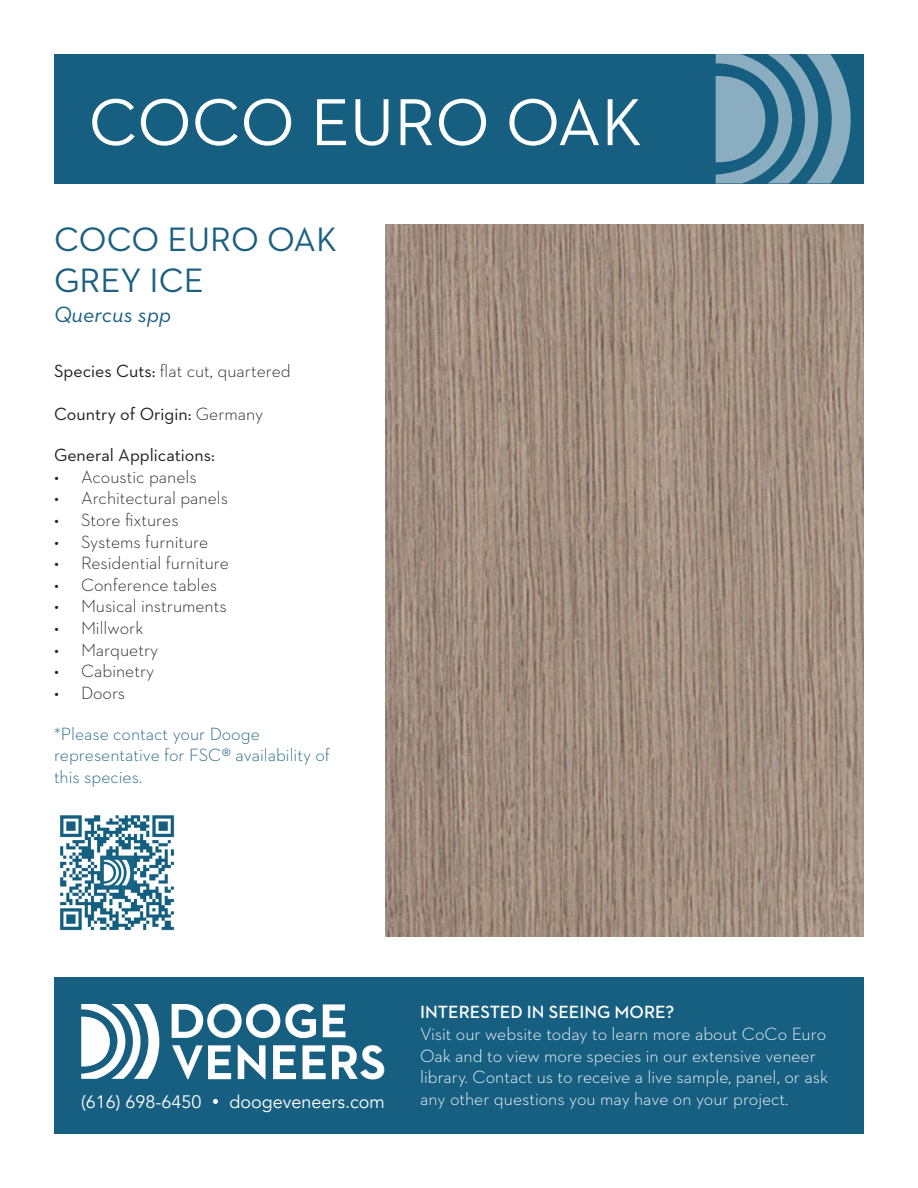
<style>
.page{position:relative;width:918px;height:1188px;background:#fff}
.page>*{position:absolute;margin:0;border:0;box-sizing:border-box;transform-origin:0 0}
.t1{font:67.5px "Neutraface 2 Text";letter-spacing:-.005em;color:#fff}
.t2{font:700 49.2px "Neutraface 2 Text";color:#fff}
.t3{font:34.5px/41.4px "Neutraface 2 Text";color:#1a6082}
.t4{font:italic 22.5px "Neutraface 2 Text";color:#1a6082}
.t5{font:300 18px "Neutraface 2 Text";color:#231f20}
.t6{font:300 18px/21.6px "Neutraface 2 Text";color:#fff}
.t7{font:300 18px/21.6px "Neutraface 2 Text";color:#1a6082}
.t8{font:18px "Neutraface 2 Text";color:#231f20}
.t9{font:18px "Avenir";color:#fff}
.t10{font:600 18px "Neutraface 2 Text";color:#fff}
.s1{font-weight:400}
.s2{font-weight:300}
</style>
<div class="page">
<div style="left:54px;top:977px;width:810px;height:157px;background:#175f81"></div>
<svg style="left:81px;top:1004px;width:78px;height:75px"></svg>
<svg style="left:172px;top:1003px;width:144px;height:36px"></svg>
<svg style="left:323px;top:1004px;width:22px;height:33px"></svg>
<svg style="left:273px;top:1045px;width:23px;height:34px"></svg>
<svg style="left:303px;top:1045px;width:23px;height:34px"></svg>
<svg style="left:172px;top:1045px;width:59px;height:34px"></svg>
<svg style="left:238px;top:1045px;width:27px;height:34px"></svg>
<svg style="left:332px;top:1045px;width:26px;height:34px"></svg>
<img style="left:386px;top:224px;width:478px;height:713px">
<svg style="left:213px;top:1099px;width:5px;height:5px"></svg>
<div style="left:54px;top:54px;width:810px;height:130px;background:#175f81"></div>
<svg style="left:716px;top:54px;width:135px;height:129px"></svg>
<img style="left:60px;top:815px;width:115px;height:116px">
<p class="t1" style="left:89px;top:80px;width:555px">COCO EURO OAK</p>
<p class="t3" style="left:54px;top:218px;width:285px">COCO EURO OAK<br>GREY ICE</p>
<p class="t4" style="left:54px;top:301px;width:119px">Quercus spp</p>
<p class="t5" style="left:54px;top:360px;width:238px"><span class="s1">Species Cuts:</span> flat cut, quartered</p>
<p class="t8" style="left:54px;top:403px;width:211px">Country of Origin: <span class="s2">Germany</span></p>
<p class="t8" style="left:54px;top:444px;width:162px">General Applications:</p>
<p class="t5" style="left:54px;top:465px;width:144px">• Acoustic panels</p>
<p class="t5" style="left:54px;top:487px;width:176px">• Architectural panels</p>
<p class="t5" style="left:54px;top:509px;width:126px">• Store fixtures</p>
<p class="t5" style="left:54px;top:530px;width:156px">• Systems furniture</p>
<p class="t5" style="left:54px;top:552px;width:176px">• Residential furniture</p>
<p class="t5" style="left:54px;top:573px;width:165px">• Conference tables</p>
<p class="t5" style="left:54px;top:595px;width:174px">• Musical instruments</p>
<p class="t5" style="left:54px;top:617px;width:91px">• Millwork</p>
<p class="t5" style="left:54px;top:638px;width:106px">• Marquetry</p>
<p class="t5" style="left:54px;top:660px;width:102px">• Cabinetry</p>
<p class="t5" style="left:54px;top:681px;width:73px">• Doors</p>
<p class="t7" style="left:54px;top:723px;width:277px">*Please contact your Dooge representative for FSC® availability of this species.</p>
<p class="t2" style="left:360px;top:1031px;width:28px">S</p>
<p class="t9" style="left:81px;top:1091px;width:122px">(616) 698-6450</p>
<p class="t9" style="left:230px;top:1091px;width:157px">doogeveneers.com</p>
<p class="t10" style="left:420px;top:1001px;width:256px">INTERESTED IN SEEING MORE?</p>
<p class="t6" style="left:420px;top:1023px;width:410px">Visit our website today to learn more about CoCo Euro Oak and to view more species in our extensive veneer library. Contact us to receive a live sample, panel, or ask any other questions you may have on your project.</p>
</div>
